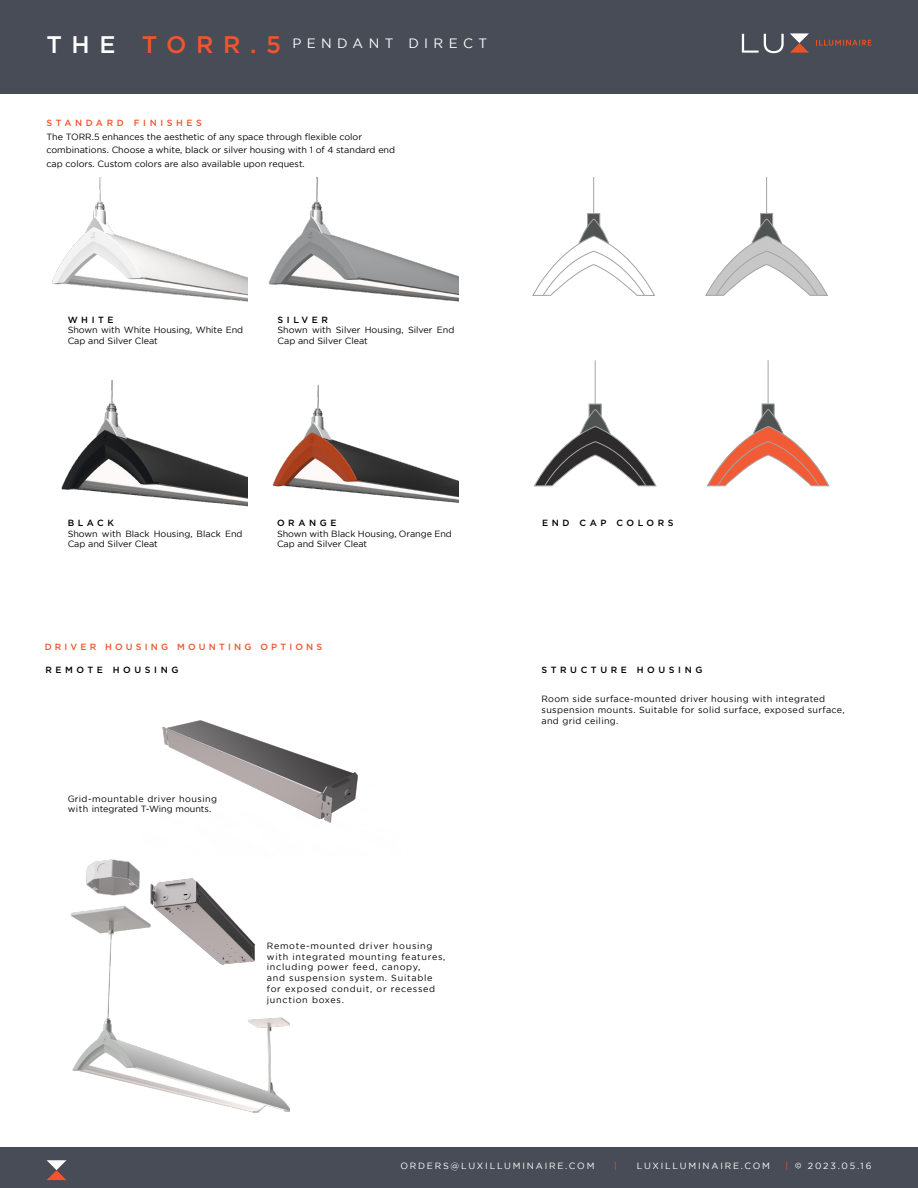
<style>
.page{position:relative;width:918px;height:1188px;background:#fff}
.page>*{position:absolute;margin:0;border:0;box-sizing:border-box;transform-origin:0 0}
.t1{font:13.5px "Gotham";letter-spacing:.4em;color:#fff}
.t2{font:9px/10.8px "Gotham";color:#000}
.t3{font:9px/10.8px "Gotham";letter-spacing:.08em;color:#000}
.t4{font:9px/10.8px "Gotham";letter-spacing:.04em;color:#000}
.t5{font:500 9px "Gotham";letter-spacing:.4em;color:#000}
.t6{font:9px "Gotham";letter-spacing:.2em;color:#fff}
.t7{font:500 9px "Gotham";letter-spacing:.35em;color:#f0542c}
.t8{font:9px "Gotham";letter-spacing:.05em;color:#000}
.t9{font:500 9px "Gotham";letter-spacing:.4em;color:#f0542c}
.t10{font:9px "Gotham";color:#f0542c}
.s1{font-weight:500;font-size:24px}
.s2{font-weight:500;font-size:24px;color:#f0552f}
</style>
<div class="page">
<div style="left:0;top:0;width:918px;height:94px;background:#474c56"></div>
<div style="left:0;top:1148px;width:918px;height:40px;background:#474c56"></div>
<svg style="left:816px;top:40px;width:55px;height:6px"></svg>
<svg style="left:742px;top:34px;width:42px;height:19px"></svg>
<svg style="left:790px;top:33px;width:19px;height:20px"></svg>
<svg style="left:47px;top:1160px;width:19px;height:20px"></svg>
<svg style="left:795px;top:1163px;width:6px;height:5px"></svg>
<img style="left:162px;top:720px;width:196px;height:103px">
<img style="left:70px;top:859px;width:220px;height:254px">
<hr style="left:766px;top:177px;width:1px;height:37px;background:#a2a4a4">
<div style="left:760px;top:213px;width:13px;height:15px;background:#4f5452;border:1px solid #a2a4a4"></div>
<svg style="left:705px;top:218px;width:123px;height:78px"></svg>
<hr style="left:593px;top:177px;width:1px;height:37px;background:#a2a4a4">
<div style="left:587px;top:213px;width:13px;height:15px;background:#4f5452;border:1px solid #a2a4a4"></div>
<svg style="left:532px;top:218px;width:123px;height:78px"></svg>
<hr style="left:768px;top:360px;width:1px;height:44px;background:#a2a4a4">
<div style="left:762px;top:404px;width:13px;height:15px;background:#4f5452;border:1px solid #a2a4a4"></div>
<svg style="left:707px;top:409px;width:123px;height:78px"></svg>
<hr style="left:595px;top:360px;width:1px;height:44px;background:#a2a4a4">
<div style="left:589px;top:404px;width:13px;height:15px;background:#4f5452;border:1px solid #a2a4a4"></div>
<svg style="left:534px;top:409px;width:123px;height:78px"></svg>
<img style="left:268px;top:177px;width:190px;height:125px">
<img style="left:272px;top:386px;width:186px;height:117px">
<img style="left:51px;top:177px;width:197px;height:125px">
<img style="left:61px;top:380px;width:186px;height:127px">
<h1 class="t1" style="left:46px;top:36px;width:442px"><span class="s1">THE</span> <span class="s2">TORR.5</span> PENDANT DIRECT</h1>
<p class="t9" style="left:46px;top:117px;width:157px">STANDARD FINISHES</p>
<p class="t2" style="left:46px;top:130px;width:350px;line-height:13.5px">The TORR.5 enhances the aesthetic of any space through flexible color combinations. Choose a white, black or silver housing with 1 of 4 standard end cap colors. Custom colors are also available upon request.</p>
<p class="t5" style="left:68px;top:314px;width:47px">WHITE</p>
<p class="t2" style="left:68px;top:325px;width:177px">Shown with White Housing, White End<br>Cap and Silver Cleat</p>
<p class="t5" style="left:278px;top:314px;width:52px">SILVER</p>
<p class="t2" style="left:278px;top:325px;width:178px">Shown with Silver Housing, Silver End<br>Cap and Silver Cleat</p>
<p class="t5" style="left:68px;top:517px;width:48px">BLACK</p>
<p class="t2" style="left:68px;top:528px;width:176px">Shown with Black Housing, Black End<br>Cap and Silver Cleat</p>
<p class="t5" style="left:277px;top:517px;width:61px">ORANGE</p>
<p class="t2" style="left:277px;top:528px;width:176px">Shown with Black Housing, Orange End<br>Cap and Silver Cleat</p>
<p class="t7" style="left:45px;top:641px;width:279px">DRIVER HOUSING MOUNTING OPTIONS</p>
<p class="t5" style="left:45px;top:664px;width:135px">REMOTE HOUSING</p>
<p class="t8" style="left:68px;top:793px;width:151px">Grid-mountable driver housing</p>
<p class="t2" style="left:68px;top:804px;width:145px">with integrated T-Wing mounts.</p>
<p class="t3" style="left:267px;top:940px;width:180px">Remote-mounted driver housing with integrated mounting features, including power feed, canopy,<br>and suspension system. Suitable for exposed conduit, or recessed junction boxes.</p>
<p class="t5" style="left:542px;top:517px;width:133px">END CAP COLORS</p>
<p class="t5" style="left:542px;top:664px;width:162px">STRUCTURE HOUSING</p>
<p class="t4" style="left:542px;top:694px;width:285px">Room side surface-mounted driver housing with integrated</p>
<p class="t4" style="left:542px;top:704px;width:305px">suspension mounts. Suitable for solid surface, exposed surface, and grid ceiling.</p>
<p class="t6" style="left:400px;top:1161px;width:196px">ORDERS@LUXILLUMINAIRE.COM</p>
<p class="t10" style="left:614px;top:1161px;width:4px">|</p>
<p class="t6" style="left:637px;top:1161px;width:135px">LUXILLUMINAIRE.COM</p>
<p class="t10" style="left:785px;top:1161px;width:4px">|</p>
<p class="t6" style="left:808px;top:1161px;width:65px">2023.05.16</p>
</div>
